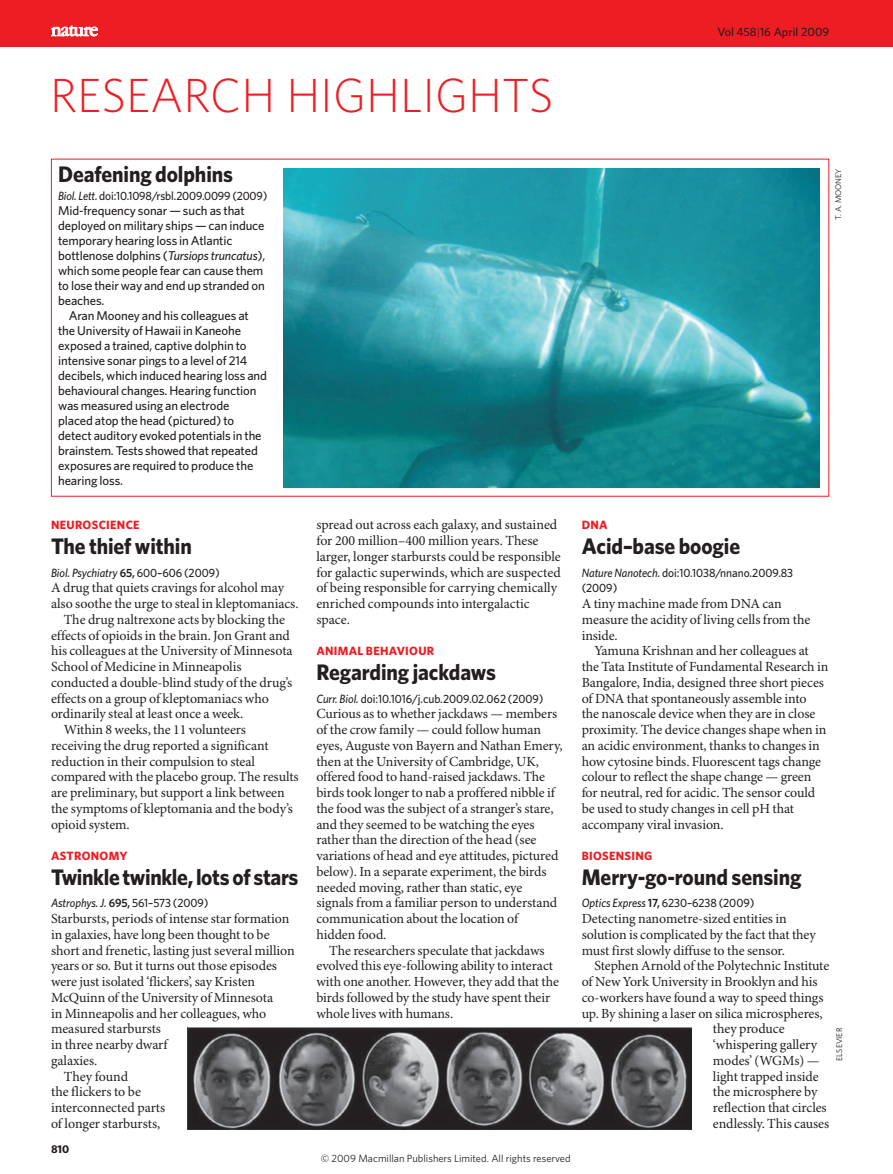
<style>
.page{position:relative;width:893px;height:1174px;background:#fff}
.page>*{position:absolute;margin:0;border:0;box-sizing:border-box;transform-origin:0 0}
.t1{font:300 48px "Whitney";color:#ee1d23}
.t2{font:700 22.5px "Whitney";letter-spacing:-.005em;color:#231f20;scale:.95 1}
.t3{font:13.95px/15.8px "Minion Pro";letter-spacing:-.005em;color:#231f20}
.t4{font:500 12.75px/15px "Whitney";letter-spacing:-.01em;color:#231f20}
.t5{font:500 12px/15.8px "Whitney";letter-spacing:-.005em;color:#231f20;scale:.95 1}
.t6{font:700 12px "Whitney";letter-spacing:.025em;color:#ee1d23}
.t7{font:italic 500 12px "Whitney";letter-spacing:-.005em;color:#231f20;scale:.95 1}
.t8{font:500 12px "Whitney";letter-spacing:-.005em;color:#231f20}
.t9{font:700 11.25px "Whitney";color:#231f20}
.t10{font:10.5px "Whitney";color:#231f20}
.t11{font:8.25px "Whitney Book 2";color:#231f20}
.s1{font-weight:300}
.s2{font-style:italic}
.s3{font-weight:600;font-style:normal}
.s4{font-style:normal}
.s5{font-weight:600}
</style>
<div class="page">
<img style="left:284px;top:168px;width:536px;height:319px">
<img style="left:187px;top:1027px;width:505px;height:102px">
<div style="left:0;top:0;width:893px;height:47px;background:#ee1d23"></div>
<svg style="left:51px;top:25px;width:47px;height:11px"></svg>
<h1 class="t1" style="left:50px;top:77px;width:505px">RESEARCH HIGHLIGHTS</h1>
<p class="t8" style="left:717px;top:28px;width:113px">Vol 458<span class="s1">|</span>16 April 2009</p>
<h2 class="t2" style="left:58px;top:165px;width:186px">Deafening dolphins</h2>
<p class="t5" style="left:58px;top:189px;width:222px"><span class="s2">Biol. Lett.</span> doi:10.1098/rsbl.2009.0099 (2009)</p>
<p class="t4" style="left:58px;top:204px;width:209px">Mid-frequency sonar — such as that deployed on military ships — can induce temporary hearing loss in Atlantic bottlenose dolphins (<span class="s2">Tursiops truncatus</span>), which some people fear can cause them to lose their way and end up stranded on beaches.</p>
<p class="t4" style="left:58px;top:309px;width:210px;text-indent:11px">Aran Mooney and his colleagues at the University of Hawaii in Kaneohe exposed a trained, captive dolphin to intensive sonar pings to a level of 214 decibels, which induced hearing loss and behavioural changes. Hearing function was measured using an electrode placed atop the head (pictured) to detect auditory evoked potentials in the brainstem. Tests showed that repeated exposures are required to produce the hearing loss.</p>
<p class="t6" style="left:51px;top:520px;width:90px">NEUROSCIENCE</p>
<h2 class="t2" style="left:51px;top:537px;width:150px">The thief within</h2>
<p class="t7" style="left:51px;top:568px;width:179px">Biol. Psychiatry <span class="s3">65,</span> <span class="s4">600–606 (2009)</span></p>
<p class="t3" style="left:51px;top:581px;width:235px">A drug that quiets cravings for alcohol may</p>
<p class="t3" style="left:51px;top:597px;width:249px">also soothe the urge to steal in kleptomaniacs.</p>
<p class="t3" style="left:64px;top:612px;width:223px">The drug naltrexone acts by blocking the</p>
<p class="t3" style="left:51px;top:628px;width:240px">effects of opioids in the brain. Jon Grant and</p>
<p class="t3" style="left:51px;top:644px;width:243px">his colleagues at the University of Minnesota</p>
<p class="t3" style="left:51px;top:660px;width:192px">School of Medicine in Minneapolis</p>
<p class="t3" style="left:51px;top:675px;width:243px">conducted a double-blind study of the drug’s</p>
<p class="t3" style="left:51px;top:691px;width:219px">effects on a group of kleptomaniacs who</p>
<p class="t3" style="left:51px;top:707px;width:194px">ordinarily steal at least once a week.</p>
<p class="t3" style="left:64px;top:723px;width:184px">Within 8 weeks, the 11 volunteers</p>
<p class="t3" style="left:51px;top:738px;width:219px">receiving the drug reported a significant</p>
<p class="t3" style="left:51px;top:754px;width:206px">reduction in their compulsion to steal</p>
<p class="t3" style="left:51px;top:770px;width:249px">compared with the placebo group. The results</p>
<p class="t3" style="left:51px;top:786px;width:235px">are preliminary, but support a link between</p>
<p class="t3" style="left:51px;top:801px;width:243px">the symptoms of kleptomania and the body’s</p>
<p class="t3" style="left:51px;top:817px;width:80px">opioid system.</p>
<p class="t6" style="left:51px;top:851px;width:78px">ASTRONOMY</p>
<h2 class="t2" style="left:51px;top:868px;width:262px">Twinkle twinkle, lots of stars</h2>
<p class="t5" style="left:51px;top:896px;width:167px"><span class="s2">Astrophys. J.</span> <span class="s5">695,</span> 561–573 (2009)</p>
<p class="t3" style="left:51px;top:912px;width:240px">Starbursts, periods of intense star formation</p>
<p class="t3" style="left:51px;top:927px;width:220px">in galaxies, have long been thought to be</p>
<p class="t3" style="left:51px;top:943px;width:245px">short and frenetic, lasting just several million</p>
<p class="t3" style="left:51px;top:959px;width:227px">years or so. But it turns out those episodes</p>
<p class="t3" style="left:51px;top:975px;width:206px">were just isolated ‘flickers’, say Kristen</p>
<p class="t3" style="left:51px;top:990px;width:224px">McQuinn of the University of Minnesota</p>
<p class="t3" style="left:51px;top:1006px;width:217px">in Minneapolis and her colleagues, who</p>
<p class="t3" style="left:51px;top:1022px;width:112px">measured starbursts</p>
<p class="t3" style="left:51px;top:1038px;width:118px">in three nearby dwarf</p>
<p class="t3" style="left:51px;top:1053px;width:48px">galaxies.</p>
<p class="t3" style="left:64px;top:1069px;width:66px">They found</p>
<p class="t3" style="left:51px;top:1085px;width:92px">the flickers to be</p>
<p class="t3" style="left:51px;top:1101px;width:116px">interconnected parts</p>
<p class="t3" style="left:51px;top:1116px;width:111px">of longer starbursts,</p>
<p class="t9" style="left:51px;top:1144px;width:20px">810</p>
<p class="t11" style="left:835px;top:220px;width:53px;rotate:-90deg">T. A. MOONEY</p>
<p class="t3" style="left:316px;top:518px;width:246px">spread out across each galaxy, and sustained for 200 million–400 million years. These larger, longer starbursts could be responsible for galactic superwinds, which are suspected of being responsible for carrying chemically enriched compounds into intergalactic space.</p>
<p class="t6" style="left:316px;top:646px;width:119px">ANIMAL BEHAVIOUR</p>
<h2 class="t2" style="left:316px;top:663px;width:191px">Regarding jackdaws</h2>
<p class="t5" style="left:316px;top:691px;width:241px"><span class="s2">Curr. Biol.</span> doi:10.1016/j.cub.2009.02.062 (2009)</p>
<p class="t3" style="left:316px;top:707px;width:248px">Curious as to whether jackdaws — members of the crow family — could follow human eyes, Auguste von Bayern and Nathan Emery, then at the University of Cambridge, UK, offered food to hand-raised jackdaws. The birds took longer to nab a proffered nibble if the food was the subject of a stranger’s stare, and they seemed to be watching the eyes rather than the direction of the head (see variations of head and eye attitudes, pictured below). In a separate experiment, the birds needed moving, rather than static, eye signals from a familiar person to understand communication about the location of<br>hidden food.</p>
<p class="t3" style="left:316px;top:943px;width:244px;text-indent:13px">The researchers speculate that jackdaws evolved this eye-following ability to interact with one another. However, they add that the birds followed by the study have spent their whole lives with humans.</p>
<p class="t10" style="left:321px;top:1152px;width:251px">© 2009 Macmillan Publishers Limited. All rights reserved</p>
<p class="t6" style="left:582px;top:520px;width:27px">DNA</p>
<h2 class="t2" style="left:582px;top:537px;width:168px">Acid–base boogie</h2>
<p class="t5" style="left:582px;top:565px;width:224px"><span class="s2">Nature Nanotech.</span> doi:10.1038/nnano.2009.83 (2009)</p>
<p class="t3" style="left:582px;top:597px;width:230px">A tiny machine made from DNA can measure the acidity of living cells from the inside.</p>
<p class="t3" style="left:582px;top:644px;width:248px;text-indent:13px">Yamuna Krishnan and her colleagues at the Tata Institute of Fundamental Research in Bangalore, India, designed three short pieces of DNA that spontaneously assemble into<br>the nanoscale device when they are in close proximity. The device changes shape when in an acidic environment, thanks to changes in how cytosine binds. Fluorescent tags change colour to reflect the shape change — green for neutral, red for acidic. The sensor could be used to study changes in cell pH that accompany viral invasion.</p>
<p class="t6" style="left:582px;top:851px;width:72px">BIOSENSING</p>
<h2 class="t2" style="left:582px;top:868px;width:233px">Merry-go-round sensing</h2>
<p class="t5" style="left:582px;top:896px;width:183px"><span class="s2">Optics Express</span> <span class="s5">17,</span> 6230–6238 (2009)</p>
<p class="t3" style="left:582px;top:912px;width:236px">Detecting nanometre-sized entities in solution is complicated by the fact that they must first slowly diffuse to the sensor.</p>
<p class="t3" style="left:594px;top:959px;width:236px">Stephen Arnold of the Polytechnic Institute</p>
<p class="t3" style="left:582px;top:975px;width:237px">of New York University in Brooklyn and his</p>
<p class="t3" style="left:582px;top:990px;width:243px">co-workers have found a way to speed things</p>
<p class="t3" style="left:582px;top:1006px;width:242px">up. By shining a laser on silica microspheres,</p>
<p class="t3" style="left:713px;top:1022px;width:73px">they produce</p>
<p class="t3" style="left:713px;top:1038px;width:106px">‘whispering gallery</p>
<p class="t3" style="left:713px;top:1053px;width:108px">modes’ (WGMs) —</p>
<p class="t3" style="left:713px;top:1069px;width:107px">light trapped inside</p>
<p class="t3" style="left:713px;top:1085px;width:106px">the microsphere by</p>
<p class="t3" style="left:713px;top:1101px;width:115px">reflection that circles</p>
<p class="t3" style="left:713px;top:1116px;width:118px">endlessly. This causes</p>
<p class="t11" style="left:836px;top:1060px;width:35px;rotate:-90deg">ELSEVIER</p>
</div>
